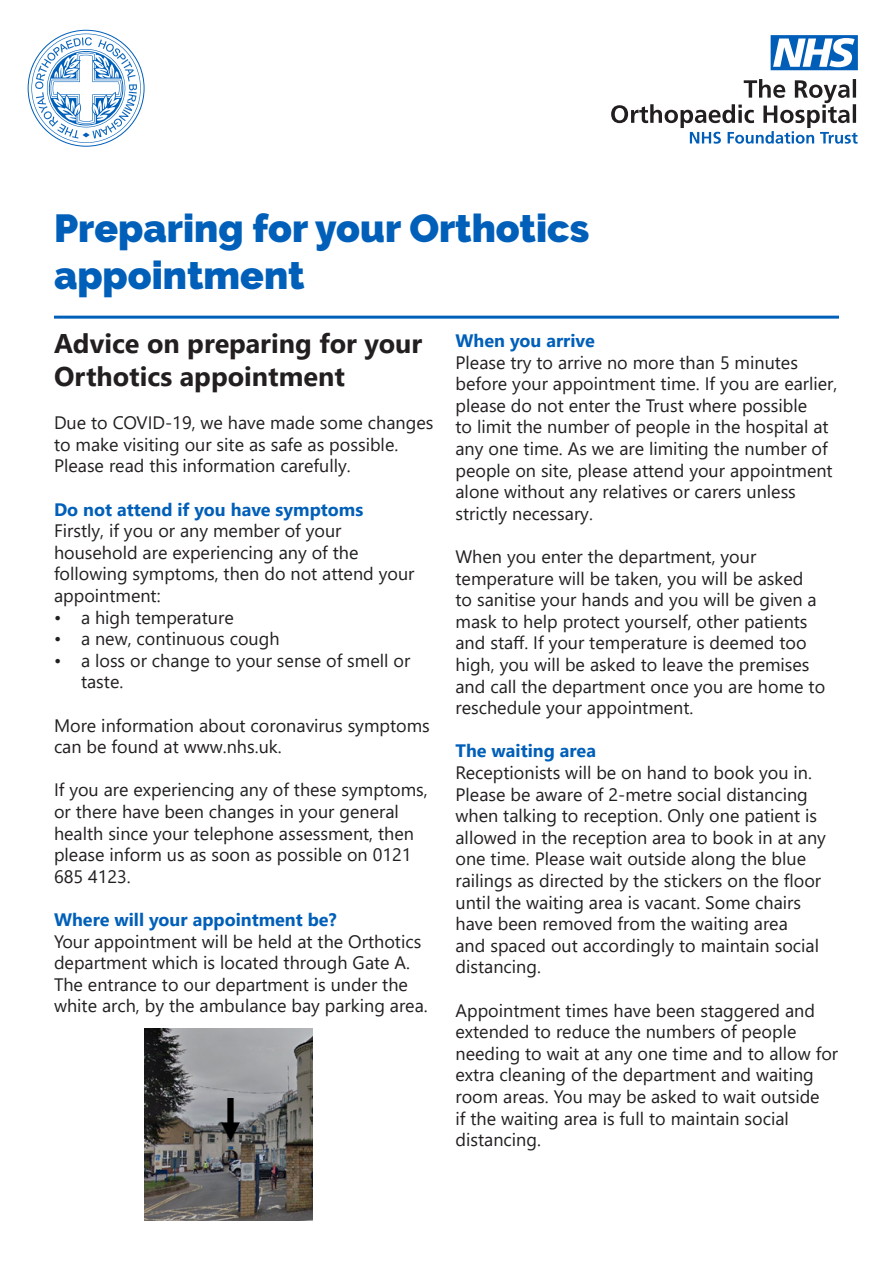
<style>
.page{position:relative;width:893px;height:1263px;background:#fff}
.page>*{position:absolute;margin:0;border:0;box-sizing:border-box;transform-origin:0 0}
.t1{font:900 39px/46.8px "Raleway";color:#005fb9}
.t2{font:700 27px/32.4px "Segoe UI";color:#231f20}
.t3{font:18px/21.6px "Segoe UI";color:#231f20}
.t4{font:700 18px "Segoe UI";color:#005fb9}
</style>
<div class="page">
<hr style="left:54px;top:316px;width:785px;height:3px;background:#005fb9">
<svg style="left:611px;top:79px;width:247px;height:65px"></svg>
<svg style="left:771px;top:35px;width:87px;height:35px"></svg>
<svg style="left:28px;top:30px;width:117px;height:117px"></svg>
<img style="left:145px;top:1028px;width:168px;height:193px">
<img style="left:212px;top:1099px;width:37px;height:61px">
<p class="t1" style="left:54px;top:205px;width:537px">Preparing for your Orthotics appointment</p>
<p class="t2" style="left:54px;top:326px;width:370px">Advice on preparing for your<br>Orthotics appointment</p>
<p class="t3" style="left:54px;top:410px;width:381px">Due to COVID-19, we have made some changes to make visiting our site as safe as possible.<br>Please read this information carefully.</p>
<p class="t4" style="left:54px;top:492px;width:311px">Do not attend if you have symptoms</p>
<p class="t3" style="left:54px;top:518px;width:362px">Firstly, if you or any member of your household are experiencing any of the following symptoms, then do not attend your appointment:</p>
<p class="t3" style="left:54px;top:605px;width:181px">• a high temperature</p>
<p class="t3" style="left:54px;top:626px;width:227px">• a new, continuous cough</p>
<p class="t3" style="left:81px;top:648px;width:331px;text-indent:-27px">• a loss or change to your sense of smell or taste.</p>
<p class="t3" style="left:54px;top:713px;width:377px">More information about coronavirus symptoms can be found at www.nhs.uk.</p>
<p class="t3" style="left:54px;top:777px;width:375px">If you are experiencing any of these symptoms, or there have been changes in your general health since your telephone assessment, then please inform us as soon as possible on 0121<br>685 4123.</p>
<p class="t4" style="left:54px;top:902px;width:284px">Where will your appointment be?</p>
<p class="t3" style="left:54px;top:929px;width:375px">Your appointment will be held at the Orthotics department which is located through Gate A.<br>The entrance to our department is under the white arch, by the ambulance bay parking area.</p>
<p class="t4" style="left:455px;top:324px;width:141px">When you arrive</p>
<p class="t3" style="left:455px;top:350px;width:383px">Please try to arrive no more than 5 minutes before your appointment time. If you are earlier, please do not enter the Trust where possible<br>to limit the number of people in the hospital at any one time. As we are limiting the number of people on site, please attend your appointment alone without any relatives or carers unless strictly necessary.</p>
<p class="t3" style="left:455px;top:544px;width:371px">When you enter the department, your temperature will be taken, you will be asked<br>to sanitise your hands and you will be given a mask to help protect yourself, other patients and staff. If your temperature is deemed too high, you will be asked to leave the premises and call the department once you are home to reschedule your appointment.</p>
<p class="t4" style="left:455px;top:734px;width:142px">The waiting area</p>
<p class="t3" style="left:455px;top:760px;width:372px">Receptionists will be on hand to book you in.<br>Please be aware of 2-metre social distancing when talking to reception. Only one patient is allowed in the reception area to book in at any one time. Please wait outside along the blue railings as directed by the stickers on the floor until the waiting area is vacant. Some chairs have been removed from the waiting area<br>and spaced out accordingly to maintain social distancing.</p>
<p class="t3" style="left:455px;top:998px;width:384px">Appointment times have been staggered and extended to reduce the numbers of people needing to wait at any one time and to allow for extra cleaning of the department and waiting room areas. You may be asked to wait outside<br>if the waiting area is full to maintain social distancing.</p>
</div>
